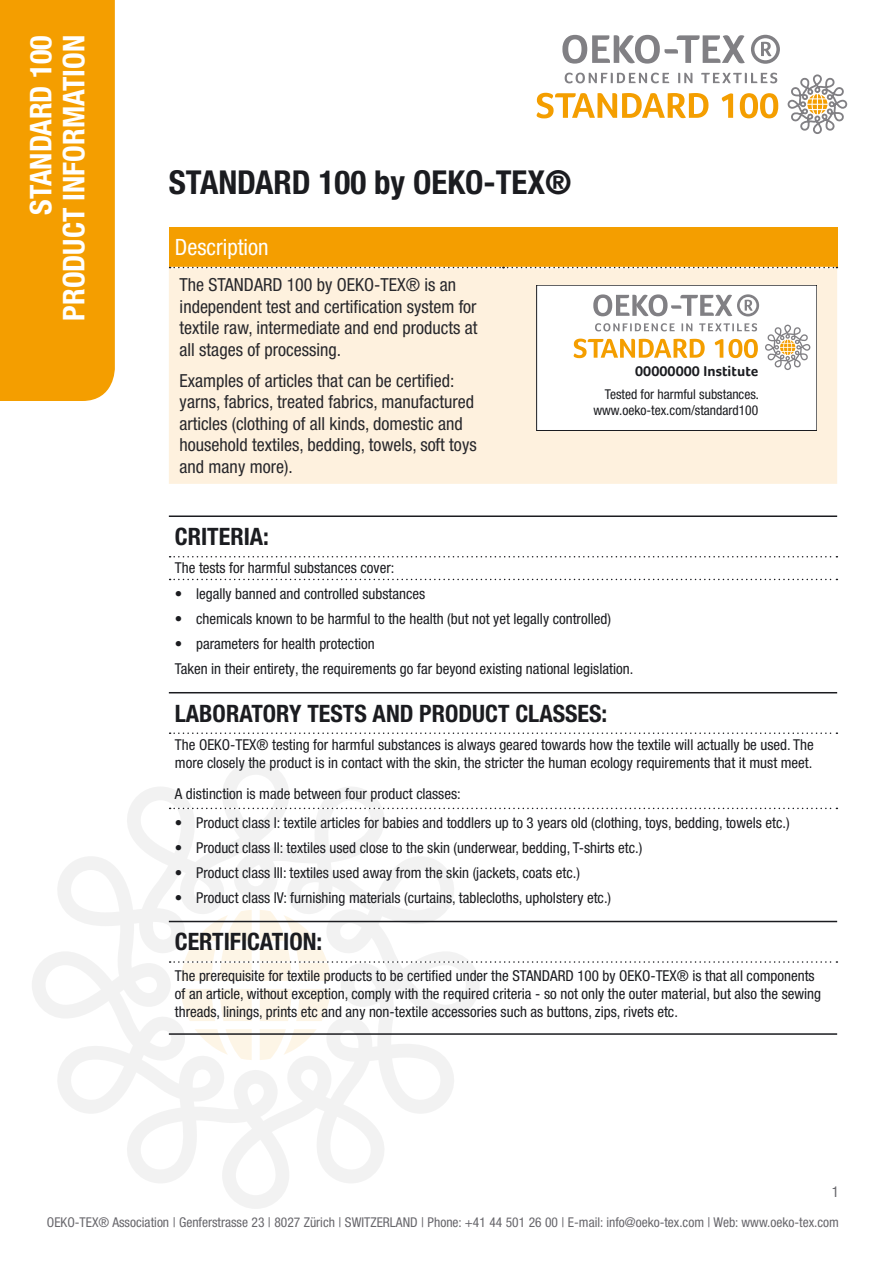
<style>
.page{position:relative;width:893px;height:1263px;background:#fff}
.page>*{position:absolute;margin:0;border:0;box-sizing:border-box;transform-origin:0 0}
.NEU-1-Headline{font:700 condensed 33px "Helvetica Neue LT Pro";color:#1b1c20}
.NEU-Produktbezeichnu{font:700 condensed 30px "Helvetica Neue LT Pro";color:#fff}
.NEU_1-1-Headline{font:700 condensed 24px "Helvetica Neue LT Pro";color:#1b1c20}
.NEU-Head_in_Box-Intr{font:condensed 22.5px "Helvetica Neue LT Pro";color:#fff}
.NEU-Fliesstext_Box{font:condensed 18px/21.6px "Helvetica Neue LT Pro";color:#28282c;text-align:justify}
.NEU-Fliesstext{font:condensed 15px/18px "Helvetica Neue LT Pro";color:#1b1c20}
.NEU-Aufzaehlzeichen{font:condensed 15px "Helvetica Neue LT Pro";color:#1b1c20}
.NEU-Seitenzahl{font:condensed 15px "Helvetica Neue LT Pro";color:#68676c}
.t1{font:700 14.7px "Foco";letter-spacing:.005em;color:#1b1c20}
.NEU_Adresse_Fusszeil{font:condensed 13.5px "Helvetica Neue LT Pro";color:#68676c}
.t2{font:condensed 13.5px/16.2px "Helvetica Neue LT Pro";color:#1b1c20;text-align:right}
.s1{font-family:"Helvetica Neue"}
</style>
<div class="page">
<div style="left:0;top:0;width:115px;height:401px;background:#f49e00"></div>
<svg style="left:565px;top:73px;width:104px;height:10px"></svg>
<svg style="left:678px;top:73px;width:14px;height:10px"></svg>
<svg style="left:701px;top:73px;width:76px;height:10px"></svg>
<svg style="left:562px;top:35px;width:183px;height:29px"></svg>
<svg style="left:751px;top:35px;width:29px;height:29px"></svg>
<svg style="left:787px;top:74px;width:61px;height:60px"></svg>
<svg style="left:537px;top:93px;width:171px;height:25px"></svg>
<svg style="left:722px;top:93px;width:11px;height:25px"></svg>
<svg style="left:740px;top:93px;width:38px;height:25px"></svg>
<svg style="left:32px;top:761px;width:448px;height:448px"></svg>
<svg style="left:195px;top:910px;width:57px;height:31px"></svg>
<svg style="left:181px;top:989px;width:71px;height:32px"></svg>
<svg style="left:195px;top:1029px;width:57px;height:31px"></svg>
<svg style="left:260px;top:1029px;width:57px;height:31px"></svg>
<svg style="left:260px;top:989px;width:71px;height:32px"></svg>
<svg style="left:260px;top:910px;width:57px;height:31px"></svg>
<div style="left:169px;top:227px;width:668px;height:41px;background:#f49e00"></div>
<div style="left:169px;top:268px;width:668px;height:216px;background:#fef1de"></div>
<svg style="left:170px;top:267px;width:667px;height:1px"></svg>
<hr style="left:169px;top:515px;width:668px;height:2px;background:#1b1c20">
<hr style="left:169px;top:692px;width:668px;height:1px;background:#1b1c20">
<hr style="left:169px;top:921px;width:668px;height:1px;background:#1b1c20">
<svg style="left:170px;top:579px;width:667px;height:1px"></svg>
<svg style="left:170px;top:556px;width:667px;height:1px"></svg>
<svg style="left:170px;top:732px;width:667px;height:2px"></svg>
<svg style="left:170px;top:808px;width:667px;height:1px"></svg>
<svg style="left:170px;top:949px;width:667px;height:32px"></svg>
<hr style="left:169px;top:1033px;width:668px;height:2px;background:#1b1c20">
<div style="left:537px;top:285px;width:280px;height:145px;background:#fff"></div>
<svg style="left:595px;top:323px;width:80px;height:8px"></svg>
<svg style="left:681px;top:323px;width:11px;height:8px"></svg>
<svg style="left:699px;top:323px;width:58px;height:8px"></svg>
<svg style="left:593px;top:294px;width:166px;height:22px"></svg>
<svg style="left:765px;top:325px;width:45px;height:45px"></svg>
<svg style="left:574px;top:339px;width:131px;height:19px"></svg>
<svg style="left:715px;top:339px;width:43px;height:19px"></svg>
<p class="NEU-Produktbezeichnu" style="left:23px;top:215px;width:181px;rotate:-90deg">STANDARD 100</p>
<p class="NEU-Produktbezeichnu" style="left:56px;top:321px;width:287px;rotate:-90deg">PRODUCT INFORMATION</p>
<p class="NEU-1-Headline" style="left:169px;top:163px;width:404px">STANDARD 100 by OEKO-TEX®</p>
<p class="NEU-Head_in_Box-Intr" style="left:175px;top:234px;width:95px">Description</p>
<p class="NEU-Fliesstext_Box" style="left:180px;top:274px;width:278px">The STANDARD 100 by OEKO-TEX® is an</p>
<p class="NEU-Fliesstext_Box" style="left:180px;top:295px;width:299px">independent test and certification system for textile raw, intermediate and end products at all stages of processing.</p>
<p class="NEU-Fliesstext_Box" style="left:180px;top:369px;width:299px;text-align:left">Examples of articles that can be certified: yarns, fabrics, treated fabrics, manufactured articles (clothing of all kinds, domestic and household textiles, bedding, towels, soft toys and many more).</p>
<p class="t1" style="left:635px;top:362px;width:125px">00000000 Institute</p>
<p class="t2" style="left:593px;top:386px;width:167px">Tested for harmful substances<span class="s1">. </span>www.oeko-tex.com/standard100</p>
<p class="NEU_1-1-Headline" style="left:175px;top:522px;width:96px">CRITERIA:</p>
<p class="NEU-Fliesstext" style="left:175px;top:559px;width:221px">The tests for harmful substances cover:</p>
<p class="NEU-Aufzaehlzeichen" style="left:175px;top:584px;width:252px">• legally banned and controlled substances</p>
<p class="NEU-Aufzaehlzeichen" style="left:175px;top:610px;width:438px">• chemicals known to be harmful to the health (but not yet legally controlled)</p>
<p class="NEU-Aufzaehlzeichen" style="left:175px;top:635px;width:202px">• parameters for health protection</p>
<p class="NEU-Fliesstext" style="left:175px;top:660px;width:460px">Taken in their entirety, the requirements go far beyond existing national legislation.</p>
<p class="NEU_1-1-Headline" style="left:175px;top:699px;width:434px">LABORATORY TESTS AND PRODUCT CLASSES:</p>
<p class="NEU-Fliesstext" style="left:175px;top:735px;width:640px">The OEKO-TEX® testing for harmful substances is always geared towards how the textile will actually be used. The more closely the product is in contact with the skin, the stricter the human ecology requirements that it must meet.</p>
<p class="NEU-Fliesstext" style="left:175px;top:785px;width:287px">A distinction is made between four product classes:</p>
<p class="NEU-Aufzaehlzeichen" style="left:175px;top:813px;width:616px">• Product class I: textile articles for babies and toddlers up to 3 years old (clothing, toys, bedding, towels etc.)</p>
<p class="NEU-Aufzaehlzeichen" style="left:175px;top:839px;width:469px">• Product class II: textiles used close to the skin (underwear, bedding, T-shirts etc.)</p>
<p class="NEU-Aufzaehlzeichen" style="left:175px;top:864px;width:407px">• Product class III: textiles used away from the skin (jackets, coats etc.)</p>
<p class="NEU-Aufzaehlzeichen" style="left:175px;top:889px;width:438px">• Product class IV: furnishing materials (curtains, tablecloths, upholstery etc.)</p>
<p class="NEU_1-1-Headline" style="left:175px;top:927px;width:149px">CERTIFICATION:</p>
<p class="NEU-Fliesstext" style="left:175px;top:967px;width:648px">The prerequisite for textile products to be certified under the STANDARD 100 by OEKO-TEX® is that all components of an article, without exception, comply with the required criteria - so not only the outer material, but also the sewing threads, linings, prints etc and any non-textile accessories such as buttons, zips, rivets etc.</p>
<p class="NEU-Seitenzahl" style="left:832px;top:1183px;width:9px">1</p>
<p class="NEU_Adresse_Fusszeil" style="left:47px;top:1214px;width:794px">OEKO-TEX® Association | Genferstrasse 23 | 8027 Zürich | SWITZERLAND | Phone: +41 44 501 26 00 | E-mail: info@oeko-tex.com | Web: www.oeko-tex.com</p>
</div>
